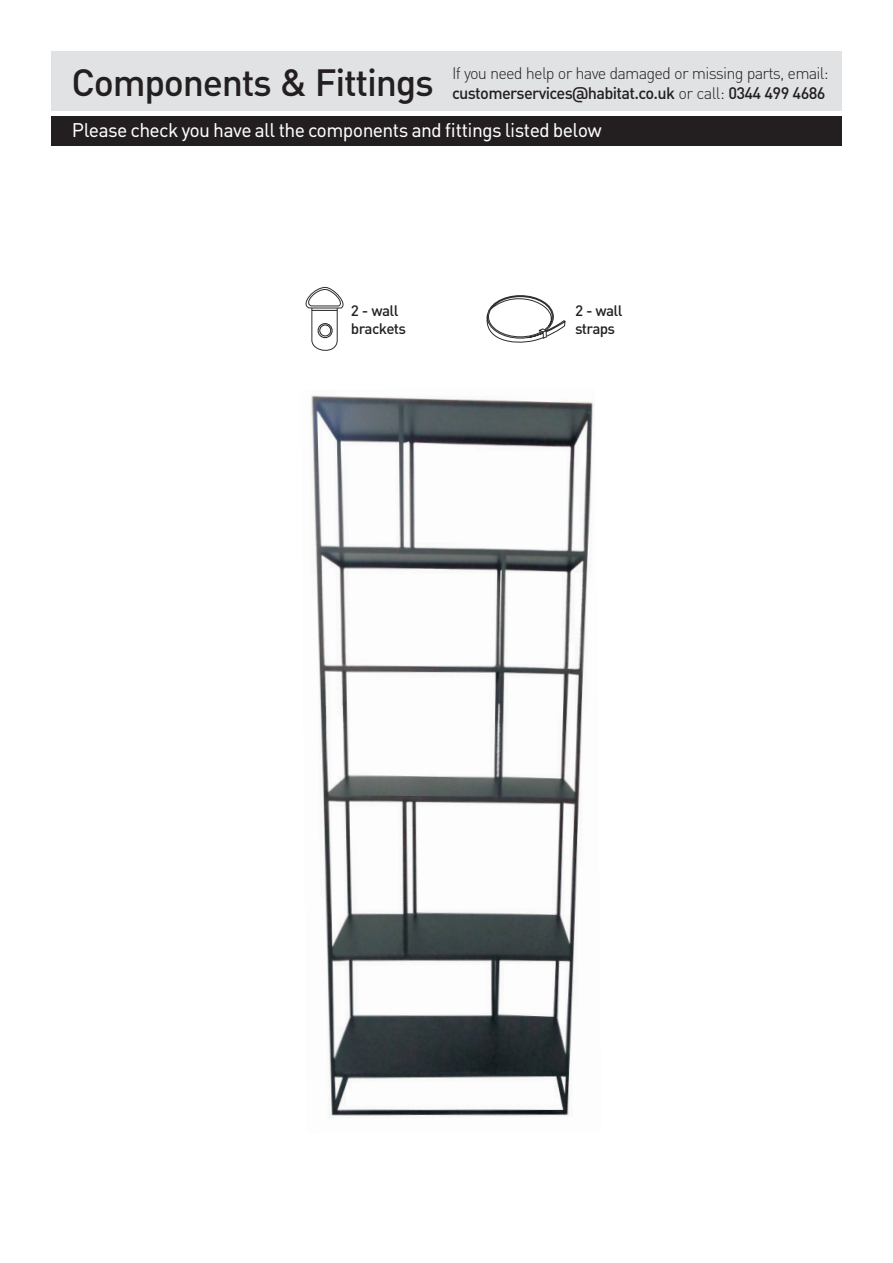
<style>
.page{position:relative;width:893px;height:1263px;background:#fff}
.page>*{position:absolute;margin:0;border:0;box-sizing:border-box;transform-origin:0 0}
.t1{font:500 37.5px "DIN Habitat";color:#231f20}
.t2{font:19.5px "DIN Habitat";color:#fff}
.t3{font:300 16.5px/20.4px "DIN Habitat";letter-spacing:-.01em;color:#231f20}
.t4{font:500 15px/18px "DIN Habitat";color:#231f20}
.s1{font-weight:500}
</style>
<div class="page">
<div style="left:51px;top:116px;width:791px;height:30px;background:#231f20"></div>
<div style="left:51px;top:51px;width:791px;height:60px;background:#e1e2e4"></div>
<svg style="left:305px;top:286px;width:39px;height:65px"></svg>
<svg style="left:486px;top:295px;width:80px;height:48px"></svg>
<img style="left:311px;top:395px;width:282px;height:721px">
<p class="t3" style="left:452px;top:63px;width:377px">If you need help or have damaged or missing parts, email: <span class="s1">customerservices@habitat.co.uk</span> or call: <span class="s1">0344 499 4686</span></p>
<h1 class="t1" style="left:72px;top:59px;width:362px">Components &amp; Fittings</h1>
<p class="t2" style="left:72px;top:118px;width:531px">Please check you have all the components and fittings listed below</p>
<p class="t4" style="left:351px;top:301px;width:56px">2 - wall brackets</p>
<p class="t4" style="left:575px;top:301px;width:48px">2 - wall straps</p>
</div>
